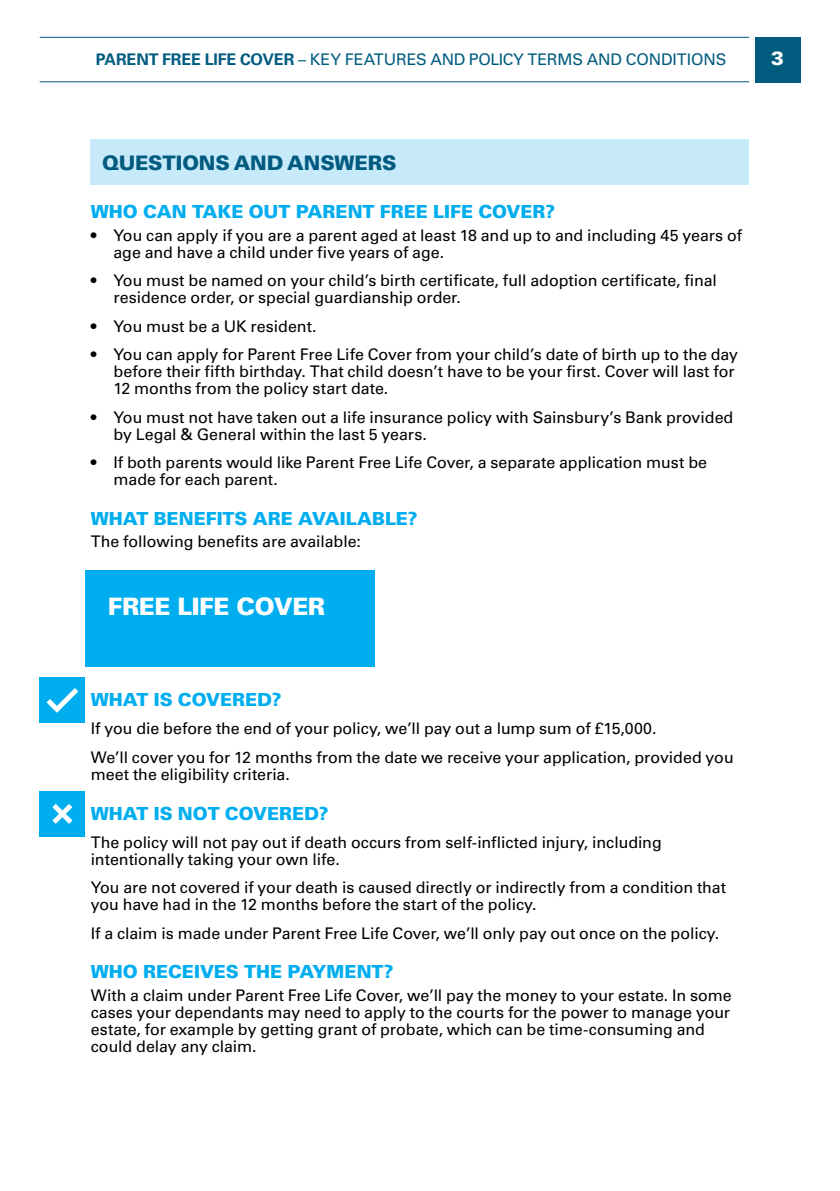
<style>
.page{position:relative;width:840px;height:1191px;background:#fff}
.page>*{position:absolute;margin:0;border:0;box-sizing:border-box;transform-origin:0 0}
.t1{font:900 24px "Univers LT";letter-spacing:-.02em;color:#fff}
.t2{font:900 20px "Univers LT";letter-spacing:-.01em;color:#005b7f}
.t3{font:900 19px "Univers LT";color:#fff}
.t4{font:900 18px "Univers LT";color:#00aeef}
.t5{font:16px/17px "Univers LT";letter-spacing:-.005em;color:#000}
.t6{font:16px "Univers LT";letter-spacing:-.01em;color:#005b7f}
.s1{font-weight:700}
</style>
<div class="page">
<div style="left:754px;top:37px;width:45px;height:45px;background:#005b7f"></div>
<hr style="left:40px;top:37px;width:708px;height:1px;background:#005b7f">
<hr style="left:40px;top:81px;width:708px;height:1px;background:#005b7f">
<div style="left:91px;top:140px;width:657px;height:45px;background:#c6eafa"></div>
<div style="left:40px;top:677px;width:45px;height:46px;background:#00aeef"></div>
<svg style="left:46px;top:688px;width:32px;height:25px"></svg>
<div style="left:40px;top:791px;width:45px;height:45px;background:#00aeef"></div>
<svg style="left:52px;top:804px;width:20px;height:20px"></svg>
<div style="left:85px;top:570px;width:289px;height:96px;background:#00aeef"></div>
<p class="t6" style="left:96px;top:50px;width:632px"><span class="s1">PARENT FREE LIFE COVER</span> – KEY FEATURES AND POLICY TERMS AND CONDITIONS</p>
<p class="t3" style="left:770px;top:46px;width:14px">3</p>
<p class="t2" style="left:102px;top:151px;width:296px">QUESTIONS AND ANSWERS</p>
<p class="t4" style="left:91px;top:201px;width:465px">WHO CAN TAKE OUT PARENT FREE LIFE COVER?</p>
<p class="t5" style="left:113px;top:227px;width:629px;text-indent:-23px">• You can apply if you are a parent aged at least 18 and up to and including 45 years of age and have a child under five years of age.</p>
<p class="t5" style="left:113px;top:272px;width:604px;text-indent:-23px">• You must be named on your child’s birth certificate, full adoption certificate, final residence order, or special guardianship order.</p>
<p class="t5" style="left:91px;top:318px;width:227px">• You must be a UK resident.</p>
<p class="t5" style="left:113px;top:346px;width:626px;text-indent:-23px">• You can apply for Parent Free Life Cover from your child’s date of birth up to the day before their fifth birthday. That child doesn’t have to be your first. Cover will last for<br>12 months from the policy start date.</p>
<p class="t5" style="left:113px;top:408px;width:621px;text-indent:-23px">• You must not have taken out a life insurance policy with Sainsbury’s Bank provided by Legal &amp; General within the last 5 years.</p>
<p class="t5" style="left:113px;top:454px;width:595px;text-indent:-23px">• If both parents would like Parent Free Life Cover, a separate application must be made for each parent.</p>
<p class="t4" style="left:91px;top:507px;width:328px">WHAT BENEFITS ARE AVAILABLE?</p>
<p class="t5" style="left:91px;top:533px;width:271px">The following benefits are available:</p>
<h1 class="t1" style="left:108px;top:591px;width:219px">FREE LIFE COVER</h1>
<p class="t4" style="left:91px;top:688px;width:192px">WHAT IS COVERED?</p>
<p class="t5" style="left:91px;top:714px;width:644px;line-height:28.4px">If you die before the end of your policy, we’ll pay out a lump sum of £15,000.<br>We’ll cover you for 12 months from the date we receive your application, provided you</p>
<p class="t5" style="left:91px;top:765px;width:200px">meet the eligibility criteria.</p>
<p class="t4" style="left:91px;top:801px;width:239px">WHAT IS NOT COVERED?</p>
<p class="t5" style="left:91px;top:833px;width:572px">The policy will not pay out if death occurs from self-inflicted injury, including intentionally taking your own life.</p>
<p class="t5" style="left:91px;top:879px;width:636px">You are not covered if your death is caused directly or indirectly from a condition that you have had in the 12 months before the start of the policy.</p>
<p class="t5" style="left:91px;top:924px;width:629px">If a claim is made under Parent Free Life Cover, we’ll only pay out once on the policy.</p>
<p class="t4" style="left:91px;top:960px;width:304px">WHO RECEIVES THE PAYMENT?</p>
<p class="t5" style="left:91px;top:987px;width:642px">With a claim under Parent Free Life Cover, we’ll pay the money to your estate. In some cases your dependants may need to apply to the courts for the power to manage your estate, for example by getting grant of probate, which can be time-consuming and could delay any claim.</p>
</div>
